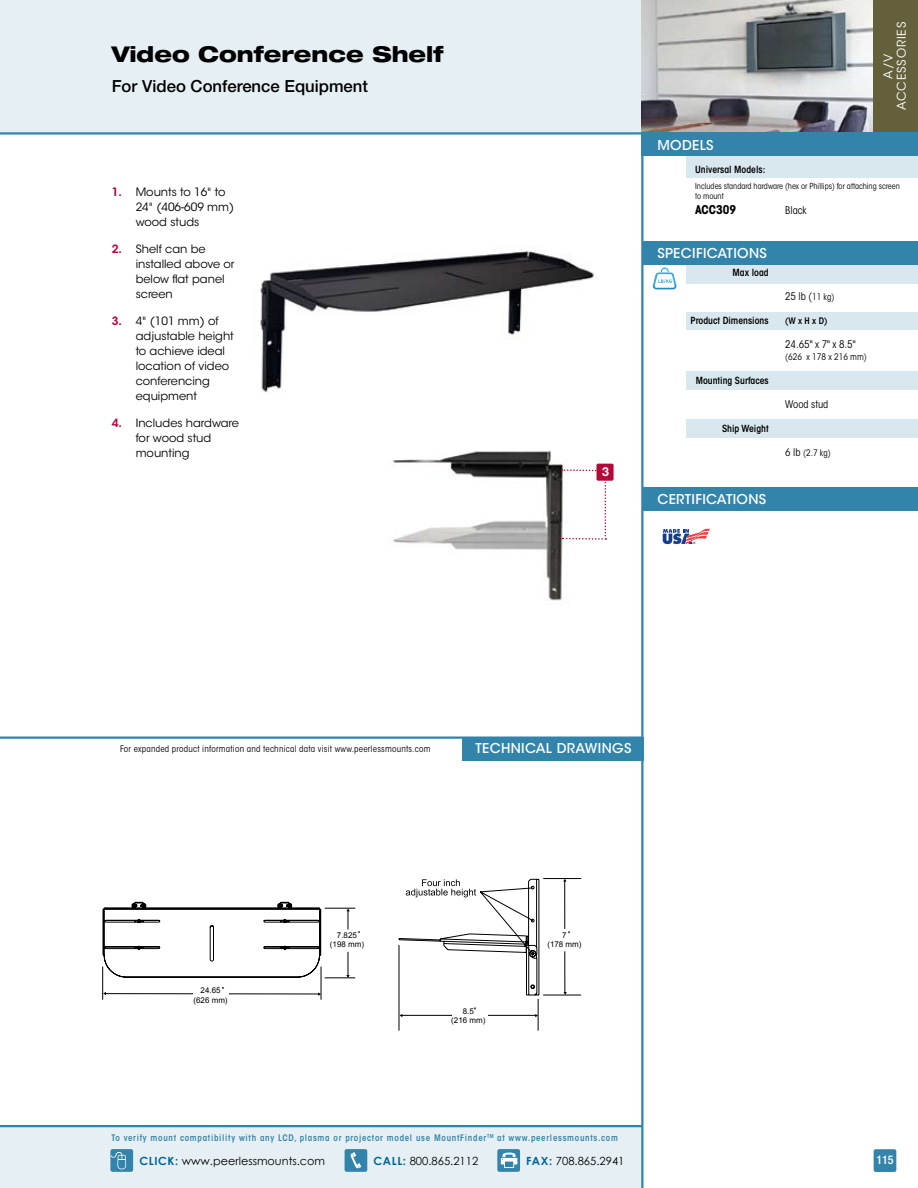
<style>
.page{position:relative;width:918px;height:1188px;background:#fff}
.page>*{position:absolute;margin:0;border:0;box-sizing:border-box;transform-origin:0 0}
.t1{font:800 expanded 21.75px "Helvetica Neue LT Std";color:#000}
.t2{font:500 16.65px "Helvetica Neue LT Std";color:#000}
.t3{font:500 13.5px "ITC Avant Garde Std";letter-spacing:.025em;color:#fff}
.t4{font:700 12.45px "Helvetica Neue LT Std";color:#fff}
.t5{font:12px/13.5px "ITC Avant Garde Std";letter-spacing:.075em;color:#fff;text-align:center}
.t6{font:700 condensed 12px "ITC Avant Garde Std";color:#000}
.t7{font:500 condensed 12px "Helvetica Neue LT Std";color:#fff}
.t8{font:11.4px/15px "ITC Avant Garde Std";color:#000}
.t9{font:11.25px "Century Gothic";color:#000}
.t10{font:condensed 10.5px "ITC Avant Garde Std";color:#000}
.t11{font:600 condensed 9.75px "ITC Avant Garde Std";color:#000}
.t12{font:600 condensed 9px "ITC Avant Garde Std";letter-spacing:.08em;color:#3384aa}
.t13{font:condensed 9px "ITC Avant Garde Std";letter-spacing:.025em;color:#000}
.t14{font:condensed 9px "ITC Avant Garde Std";color:#000}
.t15{font:600 condensed 9px "ITC Avant Garde Std";color:#000}
.t16{font:condensed 8.25px/10.2px "ITC Avant Garde Std";color:#000}
.t17{font:7.95px/9.6px "Arial";color:#000;text-align:center}
.s1{font-weight:600;color:#b30838}
.s2{font-size:9px}
.s3{font-size:10.5px}
.s4{font-weight:700;color:#006595}
</style>
<div class="page">
<div style="left:874px;top:1149px;width:22px;height:23px;background:#3384aa;border-radius:2px"></div>
<div style="left:0;top:0;width:642px;height:134px;background:#e6f0f4"></div>
<div style="left:0;top:1126px;width:642px;height:62px;background:#e6f0f4"></div>
<div style="left:110px;top:1149px;width:23px;height:23px;background:#3384aa;border-radius:2px"></div>
<svg style="left:110px;top:1149px;width:16px;height:23px"></svg>
<div style="left:345px;top:1149px;width:22px;height:23px;background:#3384aa;border-radius:2px"></div>
<svg style="left:344px;top:1149px;width:17px;height:23px"></svg>
<svg style="left:497px;top:1149px;width:23px;height:23px"></svg>
<svg style="left:497px;top:1149px;width:20px;height:23px"></svg>
<hr style="left:0;top:132px;width:643px;height:3px;background:#3384aa">
<div style="left:462px;top:737px;width:182px;height:24px;background:#3384aa"></div>
<hr style="left:0;top:1125px;width:642px;height:2px;background:#3384aa">
<hr style="left:0;top:736px;width:642px;height:3px;background:#3384aa">
<div style="left:687px;top:157px;width:231px;height:21px;background:#d9e8ef"></div>
<img style="left:641px;top:0;width:232px;height:132px">
<img style="left:260px;top:250px;width:335px;height:143px">
<img style="left:393px;top:450px;width:171px;height:151px">
<svg style="left:562px;top:469px;width:35px;height:2px"></svg>
<div style="left:597px;top:464px;width:17px;height:17px;background:#b30838;border-radius:2px"></div>
<svg style="left:562px;top:479px;width:44px;height:61px"></svg>
<div style="left:873px;top:0;width:45px;height:135px;background:#64603b"></div>
<div style="left:687px;top:262px;width:231px;height:21px;background:#d9e8ef"></div>
<hr style="left:641px;top:132px;width:3px;height:1056px;background:#3384aa">
<div style="left:644px;top:241px;width:274px;height:24px;background:#3384aa"></div>
<div style="left:687px;top:420px;width:231px;height:18px;background:#d9e8ef"></div>
<div style="left:687px;top:372px;width:231px;height:18px;background:#d9e8ef"></div>
<div style="left:687px;top:312px;width:231px;height:18px;background:#d9e8ef"></div>
<svg style="left:653px;top:268px;width:23px;height:21px"></svg>
<div style="left:641px;top:132px;width:277px;height:24px;background:#3384aa"></div>
<hr style="left:564px;top:881px;width:1px;height:112px;background:#000">
<div style="left:548px;top:929px;width:37px;height:22px;background:#fff;border-radius:2px"></div>
<hr style="left:543px;top:878px;width:38px;height:1px;background:#000">
<hr style="left:543px;top:995px;width:38px;height:1px;background:#000">
<svg style="left:102px;top:901px;width:258px;height:99px"></svg>
<svg style="left:398px;top:878px;width:142px;height:153px"></svg>
<div style="left:643px;top:487px;width:275px;height:23px;background:#3384aa"></div>
<svg style="left:663px;top:528px;width:47px;height:16px"></svg>
<h1 class="t1" style="left:112px;top:40px;width:333px">Video Conference Shelf</h1>
<h2 class="t2" style="left:112px;top:76px;width:258px">For Video Conference Equipment</h2>
<p class="t8" style="left:136px;top:184px;width:100px;text-indent:-24px"><span class="s1">1.</span> Mounts to 16" to<br>24" (406-609 mm) wood studs</p>
<p class="t8" style="left:136px;top:241px;width:100px;text-indent:-24px"><span class="s1">2.</span> Shelf can be installed above or below flat panel screen</p>
<p class="t8" style="left:136px;top:313px;width:100px;text-indent:-24px"><span class="s1">3.</span> 4" (101 mm) of adjustable height to achieve ideal location of video conferencing equipment</p>
<p class="t8" style="left:136px;top:415px;width:105px;text-indent:-24px"><span class="s1">4.</span> Includes hardware for wood stud mounting</p>
<p class="t4" style="left:602px;top:464px;width:8px">3</p>
<p class="t5" style="left:881px;top:110px;width:90px;rotate:-90deg">A/V<br>ACCESSORIES</p>
<p class="t3" style="left:657px;top:137px;width:58px">MODELS</p>
<p class="t11" style="left:695px;top:163px;width:72px">Universal Models:</p>
<p class="t16" style="left:695px;top:181px;width:206px">Includes standard hardware (hex or Phillips) for attaching screen to mount</p>
<p class="t6" style="left:695px;top:202px;width:42px">ACC309</p>
<p class="t10" style="left:785px;top:204px;width:23px">Black</p>
<p class="t3" style="left:657px;top:245px;width:111px">SPECIFICATIONS</p>
<p class="t11" style="left:733px;top:267px;width:38px">Max load</p>
<p class="t10" style="left:785px;top:290px;width:51px">25 lb (<span class="s2">11 kg)</span></p>
<p class="t11" style="left:691px;top:315px;width:80px">Product Dimensions</p>
<p class="t15" style="left:785px;top:315px;width:44px">(W x H x D)</p>
<p class="t10" style="left:785px;top:338px;width:72px">24.65" x 7" x 8.5"</p>
<p class="t14" style="left:785px;top:352px;width:83px">(626 x 178 x 216 mm)</p>
<p class="t11" style="left:696px;top:375px;width:74px">Mounting Surfaces</p>
<p class="t10" style="left:785px;top:398px;width:45px">Wood stud</p>
<p class="t11" style="left:722px;top:423px;width:48px">Ship Weight</p>
<p class="t13" style="left:785px;top:448px;width:47px"><span class="s3">6 lb</span> (2.7 kg)</p>
<p class="t3" style="left:657px;top:491px;width:110px">CERTIFICATIONS</p>
<p class="t13" style="left:120px;top:743px;width:312px">For expanded product information and technical data visit www.peerlessmounts.com</p>
<p class="t3" style="left:476px;top:740px;width:157px">TECHNICAL DRAWINGS</p>
<p class="t17" style="left:194px;top:986px;width:36px">24.65 (626 mm)</p>
<p class="t17" style="left:330px;top:930px;width:36px">7.825 (198 mm)</p>
<p class="t17" style="left:451px;top:1006px;width:36px">8.5<br>(216 mm)</p>
<p class="t17" style="left:547px;top:930px;width:36px">7<br>(178 mm)</p>
<p class="t12" style="left:111px;top:1132px;width:508px">To verify mount compatibility with any LCD, plasma or projector model use MountFinder<sup>TM</sup> at www.peerlessmounts.com</p>
<p class="t9" style="left:140px;top:1154px;width:187px"><span class="s4">CLICK:</span> www.peerlessmounts.com</p>
<p class="t9" style="left:374px;top:1154px;width:106px"><span class="s4">CALL:</span> 800.865.2112</p>
<p class="t9" style="left:526px;top:1154px;width:100px"><span class="s4">FAX:</span> 708.865.2941</p>
<p class="t7" style="left:876px;top:1153px;width:19px">115</p>
</div>
